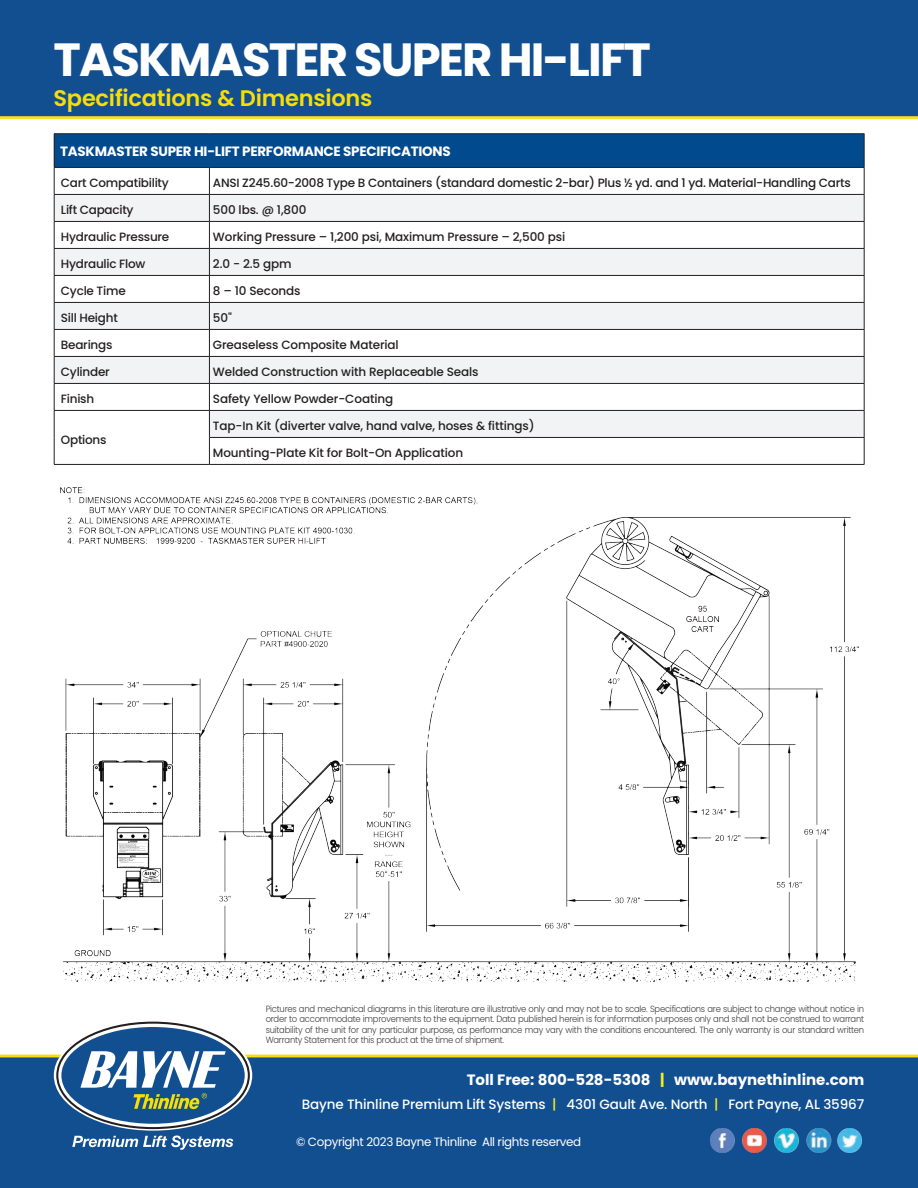
<style>
.page{position:relative;width:918px;height:1188px;background:#fff}
.page>*{position:absolute;margin:0;border:0;box-sizing:border-box;transform-origin:0 0}
.t1{font:700 46.5px "Poppins";letter-spacing:-.04em;color:#fff}
.t2{font:600 22.5px "Poppins";letter-spacing:-.01em;color:#f8dd08}
.t3{font:700 15px "Poppins";color:#fff}
.t4{font:500 13.5px "Poppins";letter-spacing:-.01em;color:#fff}
.t5{font:700 13.5px "Poppins";letter-spacing:-.02em;color:#fff}
.t6{font:500 12px "Poppins";letter-spacing:-.01em;color:#231f20}
.t7{font:12px "Poppins";letter-spacing:-.03em;color:#fff}
.t8{font:300 9px/10.5px "Poppins";letter-spacing:-.03em;color:#3e3e3f;text-align:justify;scale:.94 1}
.s1{color:#f7ee21}
</style>
<div class="page">
<img style="left:0;top:0;width:918px;height:1188px">
<img style="left:55px;top:485px;width:808px;height:501px">
<svg style="left:56px;top:1022px;width:194px;height:107px"></svg>
<svg style="left:72px;top:1136px;width:161px;height:14px"></svg>
<img style="left:711px;top:1128px;width:152px;height:25px">
<div style="left:54px;top:134px;width:810px;height:33px;background:#004a8d"></div>
<svg style="left:55px;top:168px;width:809px;height:296px"></svg>
<svg style="left:55px;top:195px;width:809px;height:242px;fill:#f2f3f4"></svg>
<hr style="left:54px;top:133px;width:155px;height:1px;background:#231f20">
<hr style="left:54px;top:134px;width:1px;height:33px;background:#231f20">
<hr style="left:209px;top:133px;width:655px;height:1px;background:#231f20">
<hr style="left:864px;top:134px;width:1px;height:33px;background:#231f20">
<hr style="left:54px;top:167px;width:155px;height:1px;background:#231f20">
<hr style="left:54px;top:464px;width:155px;height:1px;background:#231f20">
<hr style="left:209px;top:167px;width:655px;height:1px;background:#231f20">
<hr style="left:54px;top:194px;width:155px;height:1px;background:#231f20">
<hr style="left:54px;top:221px;width:155px;height:1px;background:#231f20">
<hr style="left:209px;top:194px;width:655px;height:1px;background:#231f20">
<hr style="left:209px;top:221px;width:655px;height:1px;background:#231f20">
<hr style="left:54px;top:248px;width:155px;height:1px;background:#231f20">
<hr style="left:54px;top:275px;width:155px;height:1px;background:#231f20">
<hr style="left:209px;top:248px;width:655px;height:1px;background:#231f20">
<hr style="left:209px;top:275px;width:655px;height:1px;background:#231f20">
<hr style="left:54px;top:302px;width:155px;height:1px;background:#231f20">
<hr style="left:209px;top:302px;width:655px;height:1px;background:#231f20">
<hr style="left:54px;top:329px;width:155px;height:1px;background:#231f20">
<hr style="left:209px;top:329px;width:655px;height:1px;background:#231f20">
<hr style="left:54px;top:356px;width:155px;height:1px;background:#231f20">
<hr style="left:209px;top:356px;width:655px;height:1px;background:#231f20">
<svg style="left:54px;top:168px;width:1px;height:296px"></svg>
<hr style="left:54px;top:383px;width:155px;height:1px;background:#231f20">
<hr style="left:209px;top:383px;width:655px;height:1px;background:#231f20">
<hr style="left:54px;top:410px;width:155px;height:1px;background:#231f20">
<hr style="left:209px;top:410px;width:655px;height:1px;background:#231f20">
<hr style="left:209px;top:437px;width:655px;height:1px;background:#231f20">
<svg style="left:209px;top:168px;width:1px;height:296px"></svg>
<svg style="left:864px;top:168px;width:1px;height:296px"></svg>
<hr style="left:209px;top:464px;width:655px;height:1px;background:#231f20">
<h1 class="t1" style="left:53px;top:33px;width:599px">TASKMASTER SUPER HI-LIFT</h1>
<h2 class="t2" style="left:53px;top:85px;width:321px">Specifications &amp; Dimensions</h2>
<p class="t5" style="left:60px;top:143px;width:392px">TASKMASTER SUPER HI-LIFT PERFORMANCE SPECIFICATIONS</p>
<p class="t6" style="left:61px;top:176px;width:109px">Cart Compatibility</p>
<p class="t6" style="left:213px;top:176px;width:639px">ANSI Z245.60-2008 Type B Containers (standard domestic 2-bar) Plus ½ yd. and 1 yd. Material-Handling Carts</p>
<p class="t6" style="left:61px;top:203px;width:74px">Lift Capacity</p>
<p class="t6" style="left:213px;top:203px;width:95px">500 lbs. @ 1,800</p>
<p class="t6" style="left:61px;top:230px;width:110px">Hydraulic Pressure</p>
<p class="t6" style="left:213px;top:230px;width:354px">Working Pressure – 1,200 psi, Maximum Pressure – 2,500 psi</p>
<p class="t6" style="left:61px;top:257px;width:86px">Hydraulic Flow</p>
<p class="t6" style="left:213px;top:257px;width:80px">2.0 - 2.5 gpm</p>
<p class="t6" style="left:61px;top:284px;width:66px">Cycle Time</p>
<p class="t6" style="left:213px;top:284px;width:89px">8 – 10 Seconds</p>
<p class="t6" style="left:61px;top:311px;width:58px">Sill Height</p>
<p class="t6" style="left:213px;top:311px;width:20px">50"</p>
<p class="t6" style="left:61px;top:338px;width:53px">Bearings</p>
<p class="t6" style="left:213px;top:338px;width:187px">Greaseless Composite Material</p>
<p class="t6" style="left:61px;top:365px;width:50px">Cylinder</p>
<p class="t6" style="left:213px;top:365px;width:267px">Welded Construction with Replaceable Seals</p>
<p class="t6" style="left:61px;top:392px;width:35px">Finish</p>
<p class="t6" style="left:213px;top:392px;width:182px">Safety Yellow Powder-Coating</p>
<p class="t6" style="left:61px;top:433px;width:47px">Options</p>
<p class="t6" style="left:213px;top:419px;width:323px">Tap-In Kit (diverter valve, hand valve, hoses &amp; fittings)</p>
<p class="t6" style="left:213px;top:446px;width:252px">Mounting-Plate Kit for Bolt-On Application</p>
<p class="t8" style="left:266px;top:1003px;width:638px">Pictures and mechanical diagrams in this literature are illustrative only and may not be to scale. Specifications are subject to change without notice in order to accommodate improvements to the equipment. Data published herein is for information purposes only and shall not be construed to warrant suitability of the unit for any particular purpose, as performance may vary with the conditions encountered. The only warranty is our standard written Warranty Statement for this product at the time of shipment.</p>
<p class="t3" style="left:467px;top:1071px;width:399px">Toll Free: 800-528-5308 <span class="s1">|</span> www.baynethinline.com</p>
<p class="t4" style="left:302px;top:1097px;width:564px">Bayne Thinline Premium Lift Systems <span class="s1">|</span> 4301 Gault Ave. North <span class="s1">|</span> Fort Payne, AL 35967</p>
<p class="t7" style="left:296px;top:1134px;width:287px">© Copyright 2023 Bayne Thinline All rights reserved</p>
</div>
